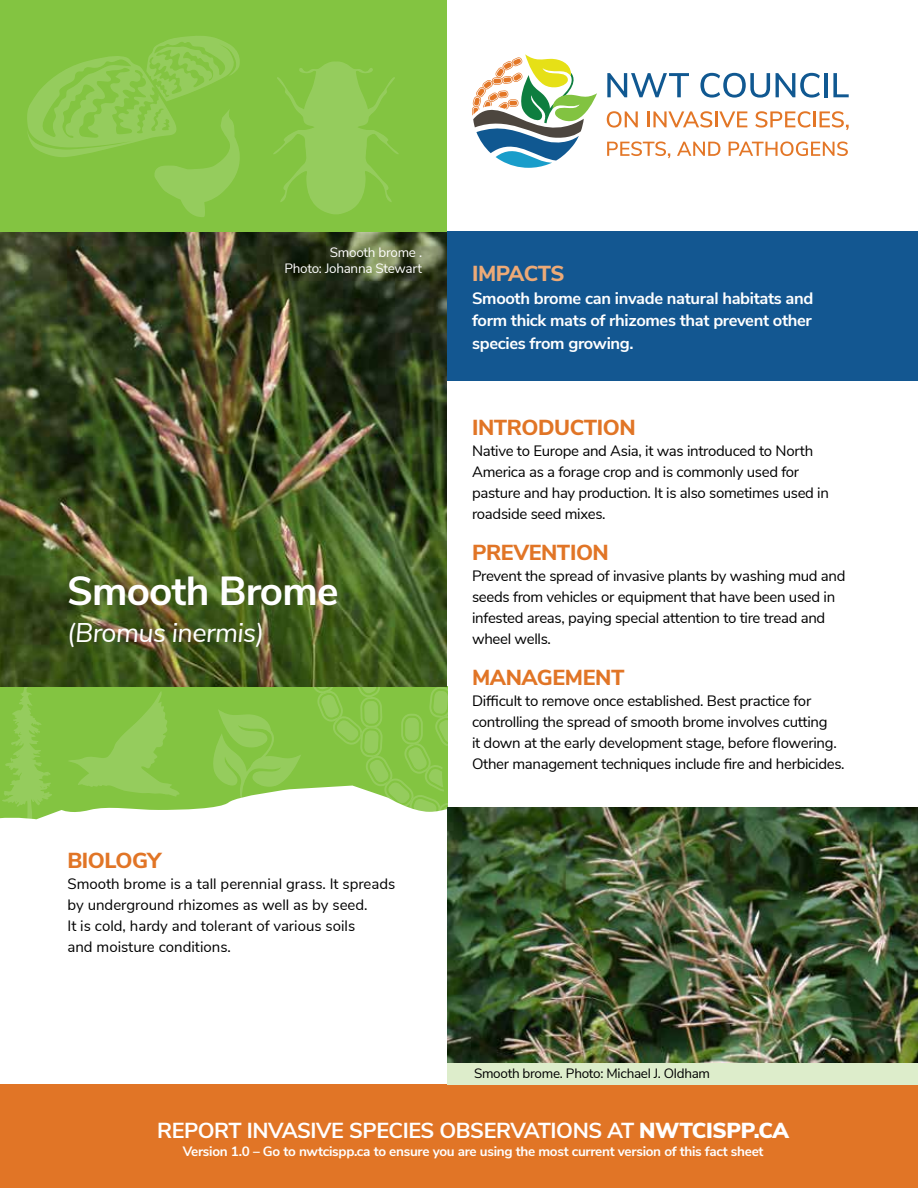
<style>
.page{position:relative;width:918px;height:1188px;background:#fff}
.page>*{position:absolute;margin:0;border:0;box-sizing:border-box;transform-origin:0 0}
.t1{font:700 40.5px "Nunito Sans";letter-spacing:-.02em;color:#fff}
.t2{font:italic 27px "Nunito Sans";letter-spacing:-.02em;color:#fff}
.t3{font:700 21.6px "Nunito Sans";letter-spacing:-.02em;color:#fff}
.t4{font:800 21.6px "Nunito Sans";letter-spacing:-.02em;color:#e17526}
.t5{font:800 21.6px "Nunito Sans";letter-spacing:-.035em;color:#edaa77}
.t6{font:700 16.5px/22.5px "Nunito Sans";letter-spacing:-.02em;color:#fff;text-align:justify}
.t7{font:15px/21px "Nunito Sans";letter-spacing:-.02em;color:#000}
.t8{font:15px/21px "Nunito Sans";color:#000}
.t9{font:700 13.5px "Nunito Sans";letter-spacing:-.02em;color:#fff}
.t10{font:13.5px "Nunito Sans";letter-spacing:-.02em;color:#000}
.t11{font:13.5px/16.2px "Nunito Sans";letter-spacing:-.02em;color:#fff;text-align:right}
.s1{font-weight:900}
</style>
<div class="page">
<svg style="left:0;top:686px;width:448px;height:134px;background:#96cd5f"></svg>
<img style="left:0;top:231px;width:447px;height:456px">
<div style="left:0;top:0;width:447px;height:231px;background:#83c441"></div>
<svg style="left:273px;top:61px;width:126px;height:153px"></svg>
<img style="left:447px;top:807px;width:471px;height:256px">
<svg style="left:607px;top:73px;width:82px;height:24px"></svg>
<svg style="left:700px;top:73px;width:70px;height:25px"></svg>
<svg style="left:776px;top:73px;width:44px;height:25px"></svg>
<hr style="left:824px;top:73px;width:4px;height:24px;background:#105891">
<svg style="left:833px;top:73px;width:16px;height:24px"></svg>
<svg style="left:607px;top:111px;width:31px;height:17px"></svg>
<hr style="left:647px;top:111px;width:3px;height:16px;background:#e37626">
<svg style="left:653px;top:111px;width:59px;height:17px"></svg>
<hr style="left:715px;top:111px;width:3px;height:16px;background:#e37626">
<svg style="left:719px;top:111px;width:28px;height:16px"></svg>
<svg style="left:755px;top:111px;width:94px;height:19px"></svg>
<svg style="left:607px;top:141px;width:63px;height:17px"></svg>
<svg style="left:677px;top:142px;width:43px;height:14px"></svg>
<svg style="left:729px;top:141px;width:119px;height:15px"></svg>
<svg style="left:472px;top:54px;width:125px;height:114px"></svg>
<div style="left:0;top:1084px;width:918px;height:104px;background:#e17526"></div>
<svg style="left:27px;top:36px;width:213px;height:181px"></svg>
<div style="left:447px;top:231px;width:471px;height:150px;background:#135791"></div>
<div style="left:447px;top:1063px;width:471px;height:21px;background:#ddedcb"></div>
<p class="t11" style="left:284px;top:243px;width:139px">Smooth brome .<br>Photo: Johanna Stewart</p>
<h1 class="t1" style="left:67px;top:562px;width:273px">Smooth Brome</h1>
<h2 class="t2" style="left:67px;top:613px;width:198px">(Bromus inermis)</h2>
<h3 class="t4" style="left:68px;top:845px;width:95px">BIOLOGY</h3>
<p class="t8" style="left:68px;top:872px;width:329px">Smooth brome is a tall perennial grass. It spreads by underground rhizomes as well as by seed.<br>It is cold, hardy and tolerant of various soils<br>and moisture conditions.</p>
<h3 class="t5" style="left:472px;top:258px;width:94px">IMPACTS</h3>
<p class="t6" style="left:472px;top:286px;width:343px">Smooth brome can invade natural habitats and form thick mats of rhizomes that prevent other species from growing.</p>
<h3 class="t4" style="left:472px;top:412px;width:165px">INTRODUCTION</h3>
<p class="t7" style="left:472px;top:439px;width:358px">Native to Europe and Asia, it was introduced to North America as a forage crop and is commonly used for pasture and hay production. It is also sometimes used in roadside seed mixes.</p>
<h3 class="t4" style="left:472px;top:537px;width:138px">PREVENTION</h3>
<p class="t7" style="left:472px;top:564px;width:375px">Prevent the spread of invasive plants by washing mud and seeds from vehicles or equipment that have been used in infested areas, paying special attention to tire tread and wheel wells.</p>
<h3 class="t4" style="left:472px;top:662px;width:154px">MANAGEMENT</h3>
<p class="t7" style="left:472px;top:689px;width:374px">Difficult to remove once established. Best practice for controlling the spread of smooth brome involves cutting<br>it down at the early development stage, before flowering.<br>Other management techniques include fire and herbicides.</p>
<p class="t10" style="left:474px;top:1064px;width:238px">Smooth brome. Photo: Michael J. Oldham</p>
<h3 class="t3" style="left:157px;top:1115px;width:633px">REPORT INVASIVE SPECIES OBSERVATIONS AT <span class="s1">NWTCISPP.CA</span></h3>
<p class="t9" style="left:183px;top:1142px;width:582px">Version 1.0 – Go to nwtcispp.ca to ensure you are using the most current version of this fact sheet</p>
</div>
